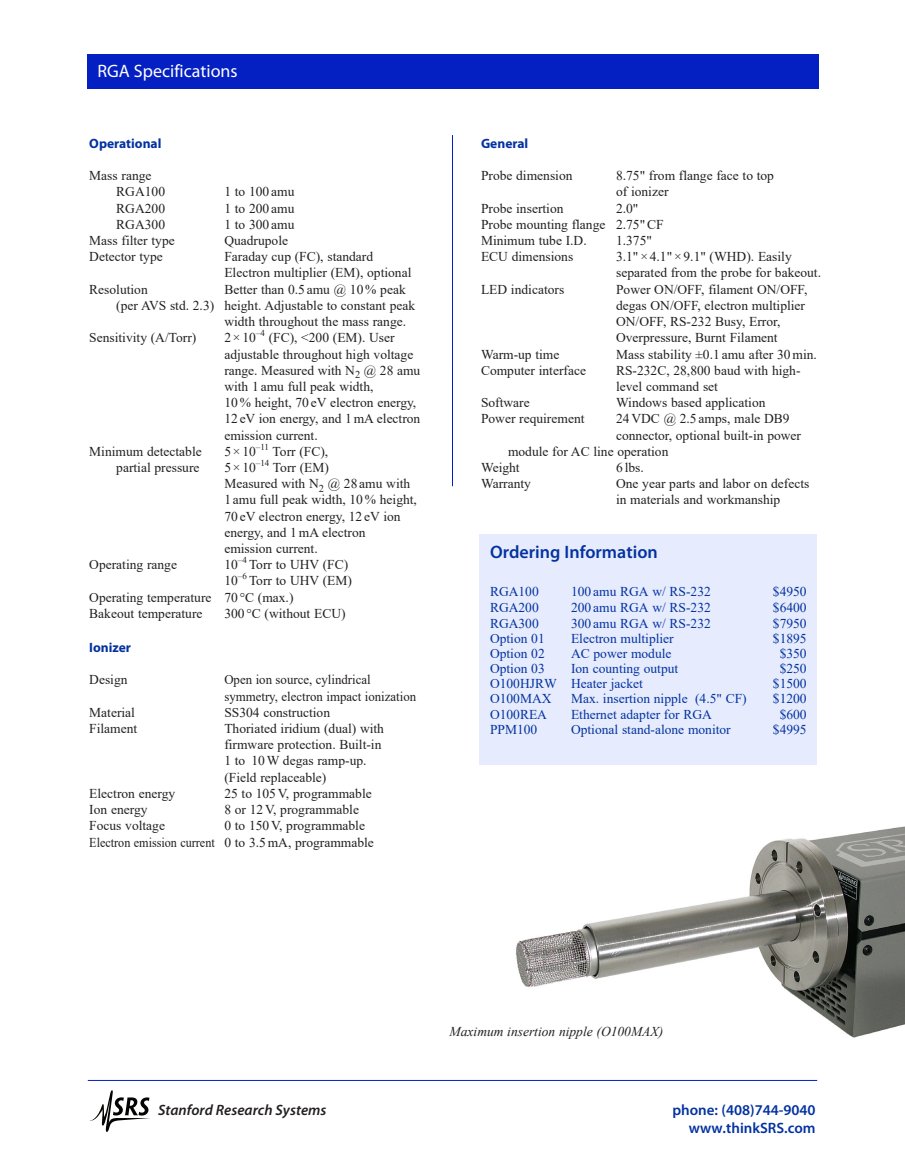
<style>
.page{position:relative;width:905px;height:1175px;background:#fff}
.page>*{position:absolute;margin:0;border:0;box-sizing:border-box;transform-origin:0 0}
.t1{font:600 18px "Myriad Pro";color:#0332a0}
.t2{font:18px "Myriad Pro";color:#fff}
.t3{font:600 15px/18px "Myriad Pro";color:#0332a0;text-align:right}
.t4{font:italic 600 15px "Myriad Pro";color:#231f20}
.spec_text{font:13.5px/16.2px "Times New Roman";color:#231f20}
.t5{font:13.5px "Times New Roman";color:#0332a0}
.spec_text-2{font:13.5px/16.2px "Times New Roman";color:#231f20;scale:.95 1}
.spec_text-3{font:13.5px "Times New Roman";color:#231f20;scale:.9 1}
.t6{font:italic 13.5px "Times New Roman";color:#231f20}
.spec_text-4{font:700 13.5px "Myriad Pro";color:#0332a0}
</style>
<div class="page">
<hr style="left:88px;top:1080px;width:729px;height:1px;background:#031fc2">
<svg style="left:89px;top:1090px;width:61px;height:41px"></svg>
<img style="left:479px;top:764px;width:425px;height:274px">
<div style="left:88px;top:54px;width:730px;height:35px;background:#041fc2"></div>
<hr style="left:452px;top:135px;width:1px;height:351px;background:#031fc2">
<div style="left:479px;top:534px;width:338px;height:230px;background:#e6ecfd"></div>
<div style="left:448px;top:1025px;width:217px;height:22px;background:#fff"></div>
<p class="t2" style="left:97px;top:60px;width:142px">RGA Specifications</p>
<p class="spec_text-4" style="left:89px;top:134px;width:74px">Operational</p>
<p class="spec_text" style="left:89px;top:167px;width:64px">Mass range</p>
<p class="spec_text" style="left:116px;top:183px;width:50px">RGA100</p>
<p class="spec_text" style="left:224px;top:183px;width:72px">1 to 100 amu</p>
<p class="spec_text" style="left:116px;top:200px;width:50px">RGA200</p>
<p class="spec_text" style="left:224px;top:200px;width:72px">1 to 200 amu</p>
<p class="spec_text" style="left:116px;top:216px;width:50px">RGA300</p>
<p class="spec_text" style="left:224px;top:216px;width:72px">1 to 300 amu</p>
<p class="spec_text" style="left:89px;top:232px;width:87px">Mass filter type</p>
<p class="spec_text" style="left:224px;top:232px;width:65px">Quadrupole</p>
<p class="spec_text" style="left:89px;top:248px;width:75px">Detector type</p>
<p class="spec_text" style="left:224px;top:248px;width:150px">Faraday cup (FC), standard</p>
<p class="spec_text" style="left:224px;top:264px;width:188px">Electron multiplier (EM), optional</p>
<p class="spec_text" style="left:89px;top:281px;width:60px">Resolution</p>
<p class="spec_text" style="left:224px;top:281px;width:183px">Better than 0.5 amu @ 10% peak</p>
<p class="spec_text" style="left:224px;top:297px;width:192px;text-indent:-108px">(per AVS std. 2.3) height. Adjustable to constant peak width throughout the mass range.</p>
<p class="spec_text" style="left:89px;top:329px;width:109px">Sensitivity (A/Torr)</p>
<p class="spec_text" style="left:224px;top:329px;width:197px">2×10<sup>–4</sup> (FC), &lt;200 (EM). User adjustable throughout high voltage range. Measured with N<sub>2</sub> @ 28 amu with 1 amu full peak width,</p>
<p class="spec_text" style="left:224px;top:394px;width:193px">10% height, 70 eV electron energy,</p>
<p class="spec_text" style="left:224px;top:410px;width:197px">12 eV ion energy, and 1mA electron emission current.</p>
<p class="spec_text" style="left:89px;top:443px;width:114px">Minimum detectable</p>
<p class="spec_text" style="left:224px;top:443px;width:105px">5×10<sup>–11</sup> Torr (FC),</p>
<p class="spec_text" style="left:116px;top:459px;width:85px">partial pressure</p>
<p class="spec_text" style="left:224px;top:459px;width:106px">5×10<sup>–14</sup> Torr (EM)</p>
<p class="spec_text" style="left:224px;top:475px;width:194px">Measured with N<sub>2</sub> @ 28 amu with<br>1 amu full peak width, 10% height,<br>70 eV electron energy, 12 eV ion energy, and 1mA electron emission current.</p>
<p class="spec_text" style="left:89px;top:556px;width:89px">Operating range</p>
<p class="spec_text" style="left:224px;top:556px;width:125px">10<sup>–4</sup> Torr to UHV (FC)</p>
<p class="spec_text" style="left:224px;top:572px;width:129px">10<sup>–6</sup> Torr to UHV (EM)</p>
<p class="spec_text" style="left:89px;top:588px;width:206px">Operating temperature 70 °C (max.)</p>
<p class="spec_text" style="left:89px;top:605px;width:115px">Bakeout temperature</p>
<p class="spec_text" style="left:224px;top:605px;width:123px">300 °C (without ECU)</p>
<p class="spec_text-4" style="left:89px;top:638px;width:43px">Ionizer</p>
<p class="spec_text" style="left:89px;top:671px;width:40px">Design</p>
<p class="spec_text-2" style="left:224px;top:671px;width:203px">Open ion source, cylindrical symmetry, electron impact ionization</p>
<p class="spec_text" style="left:89px;top:704px;width:47px">Material</p>
<p class="spec_text" style="left:224px;top:704px;width:107px">SS304 construction</p>
<p class="spec_text" style="left:89px;top:720px;width:50px">Filament</p>
<p class="spec_text" style="left:224px;top:720px;width:161px">Thoriated iridium (dual) with firmware protection. Built-in</p>
<p class="spec_text" style="left:224px;top:752px;width:144px">1 to 10W degas ramp-up. (Field replaceable)</p>
<p class="spec_text" style="left:89px;top:785px;width:87px">Electron energy</p>
<p class="spec_text" style="left:224px;top:785px;width:149px">25 to 105V, programmable</p>
<p class="spec_text" style="left:89px;top:801px;width:60px">Ion energy</p>
<p class="spec_text" style="left:224px;top:801px;width:136px">8 or 12V, programmable</p>
<p class="spec_text" style="left:89px;top:817px;width:77px">Focus voltage</p>
<p class="spec_text" style="left:224px;top:817px;width:142px">0 to 150V, programmable</p>
<p class="spec_text-3" style="left:89px;top:832px;width:318px">Electron emission current 0 to 3.5mA, programmable</p>
<p class="spec_text-4" style="left:481px;top:134px;width:49px">General</p>
<p class="spec_text" style="left:481px;top:167px;width:93px">Probe dimension</p>
<p class="spec_text" style="left:616px;top:167px;width:159px">8.75" from flange face to top of ionizer</p>
<p class="spec_text" style="left:481px;top:200px;width:84px">Probe insertion</p>
<p class="spec_text" style="left:616px;top:200px;width:24px">2.0"</p>
<p class="spec_text" style="left:481px;top:216px;width:184px">Probe mounting flange 2.75"CF</p>
<p class="spec_text" style="left:481px;top:232px;width:107px">Minimum tube I.D.</p>
<p class="spec_text" style="left:616px;top:232px;width:37px">1.375"</p>
<p class="spec_text" style="left:481px;top:248px;width:94px">ECU dimensions</p>
<p class="spec_text" style="left:616px;top:248px;width:206px">3.1"×4.1"×9.1" (WHD). Easily separated from the probe for bakeout.</p>
<p class="spec_text" style="left:481px;top:281px;width:85px">LED indicators</p>
<p class="spec_text" style="left:616px;top:281px;width:193px">Power ON/OFF, filament ON/OFF, degas ON/OFF, electron multiplier<br>ON/OFF, RS-232 Busy, Error,<br>Overpressure, Burnt Filament</p>
<p class="spec_text" style="left:481px;top:345px;width:80px">Warm-up time</p>
<p class="spec_text" style="left:616px;top:345px;width:202px">Mass stability ±0.1 amu after 30min.</p>
<p class="spec_text" style="left:481px;top:362px;width:106px">Computer interface</p>
<p class="spec_text" style="left:616px;top:362px;width:186px">RS-232C, 28,800 baud with high&shy;level command set</p>
<p class="spec_text" style="left:481px;top:394px;width:50px">Software</p>
<p class="spec_text" style="left:616px;top:394px;width:151px">Windows based application</p>
<p class="spec_text" style="left:481px;top:410px;width:105px">Power requirement</p>
<p class="spec_text" style="left:616px;top:410px;width:175px">24VDC @ 2.5 amps, male DB9</p>
<p class="spec_text" style="left:616px;top:426px;width:186px">connector, optional built-in power</p>
<p class="spec_text" style="left:508px;top:443px;width:162px">module for AC line operation</p>
<p class="spec_text" style="left:481px;top:459px;width:40px">Weight</p>
<p class="spec_text" style="left:616px;top:459px;width:29px">6 lbs.</p>
<p class="spec_text" style="left:481px;top:475px;width:51px">Warranty</p>
<p class="spec_text" style="left:616px;top:475px;width:195px">One year parts and labor on defects in materials and workmanship</p>
<p class="t1" style="left:490px;top:541px;width:169px">Ordering Information</p>
<p class="t5" style="left:490px;top:582px;width:50px">RGA100</p>
<p class="t5" style="left:571px;top:582px;width:141px">100 amu RGA w/ RS-232</p>
<p class="t5" style="left:773px;top:582px;width:35px">$4950</p>
<p class="t5" style="left:490px;top:598px;width:50px">RGA200</p>
<p class="t5" style="left:571px;top:598px;width:141px">200 amu RGA w/ RS-232</p>
<p class="t5" style="left:773px;top:598px;width:35px">$6400</p>
<p class="t5" style="left:490px;top:614px;width:50px">RGA300</p>
<p class="t5" style="left:571px;top:614px;width:141px">300 amu RGA w/ RS-232</p>
<p class="t5" style="left:773px;top:614px;width:35px">$7950</p>
<p class="t5" style="left:490px;top:629px;width:56px">Option 01</p>
<p class="t5" style="left:571px;top:629px;width:104px">Electron multiplier</p>
<p class="t5" style="left:772px;top:629px;width:35px">$1895</p>
<p class="t5" style="left:490px;top:644px;width:56px">Option 02</p>
<p class="t5" style="left:571px;top:644px;width:102px">AC power module</p>
<p class="t5" style="left:779px;top:644px;width:28px">$350</p>
<p class="t5" style="left:490px;top:659px;width:56px">Option 03</p>
<p class="t5" style="left:571px;top:659px;width:109px">Ion counting output</p>
<p class="t5" style="left:779px;top:659px;width:28px">$250</p>
<p class="t5" style="left:490px;top:674px;width:154px">O100HJRW Heater jacket</p>
<p class="t5" style="left:773px;top:674px;width:35px">$1500</p>
<p class="t5" style="left:490px;top:689px;width:63px">O100MAX</p>
<p class="t5" style="left:571px;top:689px;width:177px">Max. insertion nipple (4.5" CF)</p>
<p class="t5" style="left:772px;top:689px;width:35px">$1200</p>
<p class="t5" style="left:490px;top:704px;width:58px">O100REA</p>
<p class="t5" style="left:571px;top:704px;width:142px">Ethernet adapter for RGA</p>
<p class="t5" style="left:779px;top:704px;width:28px">$600</p>
<p class="t5" style="left:490px;top:719px;width:49px">PPM100</p>
<p class="t5" style="left:571px;top:719px;width:161px">Optional stand-alone monitor</p>
<p class="t5" style="left:772px;top:719px;width:35px">$4995</p>
<p class="t6" style="left:449px;top:1022px;width:215px">Maximum insertion nipple (O100MAX)</p>
<p class="t4" style="left:158px;top:1100px;width:170px">Stanford Research Systems</p>
<p class="t3" style="left:672px;top:1100px;width:145px">phone: (408)744-9040 www.thinkSRS.com</p>
</div>
